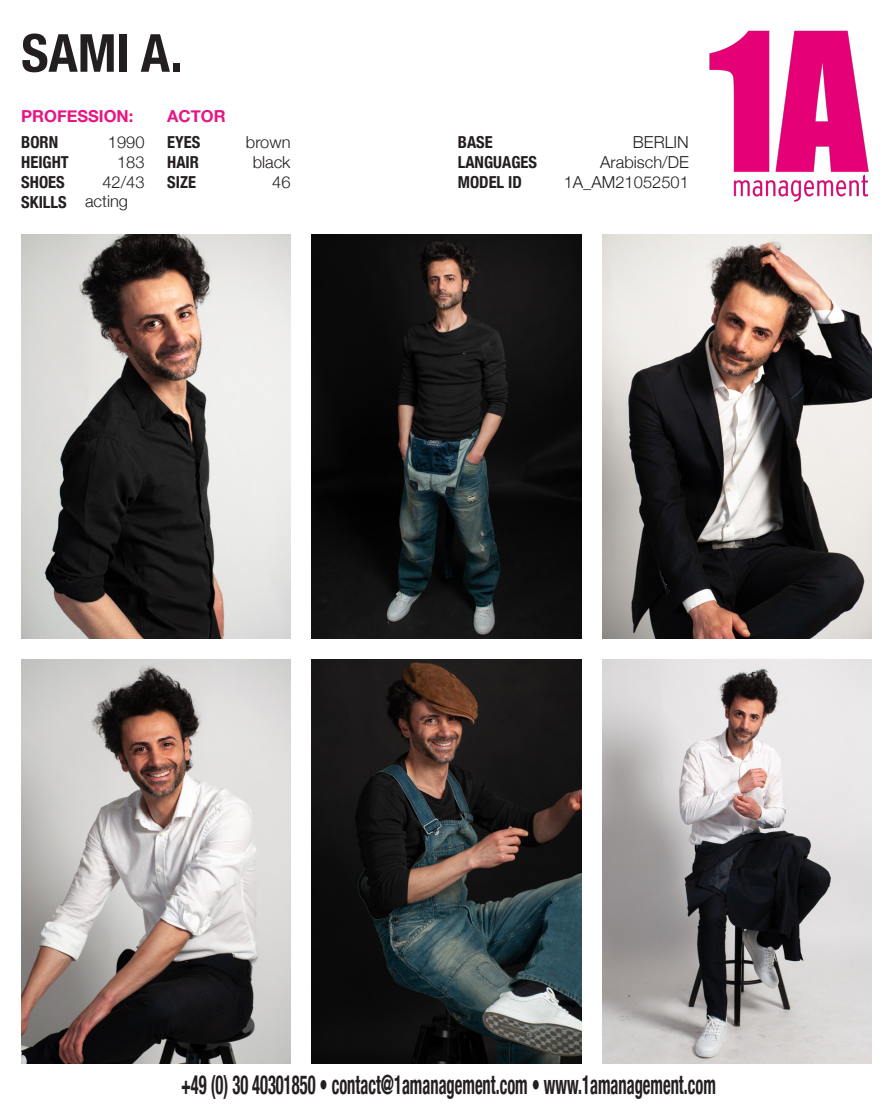
<style>
.page{position:relative;width:893px;height:1115px;background:#fff}
.page>*{position:absolute;margin:0;border:0;box-sizing:border-box;transform-origin:0 0}
.t1{font:700 condensed 52.5px "Helvetica Neue";color:#231f20}
.t2{font:700 condensed 26.4px "Helvetica Neue";color:#231f20;scale:.62 1}
.t3{font:300 16.5px "Helvetica Neue";color:#231f20}
.t4{font:700 condensed 16.5px "Helvetica Neue";color:#231f20}
.t5{font:700 16.5px "Helvetica Neue";color:#e81482}
</style>
<div class="page">
<img style="left:21px;top:234px;width:270px;height:404px">
<img style="left:21px;top:659px;width:270px;height:404px">
<img style="left:312px;top:234px;width:269px;height:404px">
<img style="left:312px;top:659px;width:269px;height:404px">
<img style="left:602px;top:234px;width:270px;height:404px">
<img style="left:602px;top:659px;width:270px;height:404px">
<img style="left:709px;top:30px;width:160px;height:172px">
<p class="t1" style="left:21px;top:9px;width:163px">SAMI A.</p>
<p class="t5" style="left:21px;top:103px;width:114px">PROFESSION:</p>
<p class="t5" style="left:167px;top:103px;width:60px">ACTOR</p>
<p class="t4" style="left:21px;top:129px;width:38px">BORN</p>
<p class="t4" style="left:21px;top:148px;width:49px">HEIGHT</p>
<p class="t4" style="left:21px;top:168px;width:45px">SHOES</p>
<p class="t4" style="left:21px;top:188px;width:47px">SKILLS</p>
<p class="t3" style="left:85px;top:188px;width:45px">acting</p>
<p class="t3" style="left:108px;top:129px;width:38px">1990</p>
<p class="t3" style="left:117px;top:149px;width:29px">183</p>
<p class="t3" style="left:102px;top:169px;width:44px">42/43</p>
<p class="t4" style="left:167px;top:129px;width:35px">EYES</p>
<p class="t4" style="left:167px;top:148px;width:33px">HAIR</p>
<p class="t4" style="left:167px;top:168px;width:30px">SIZE</p>
<p class="t3" style="left:246px;top:129px;width:46px">brown</p>
<p class="t3" style="left:253px;top:149px;width:39px">black</p>
<p class="t3" style="left:272px;top:169px;width:20px">46</p>
<p class="t4" style="left:458px;top:129px;width:36px">BASE</p>
<p class="t4" style="left:458px;top:148px;width:81px">LANGUAGES</p>
<p class="t4" style="left:458px;top:168px;width:66px">MODEL ID</p>
<p class="t3" style="left:633px;top:129px;width:57px">BERLIN</p>
<p class="t3" style="left:600px;top:149px;width:90px">Arabisch/DE</p>
<p class="t3" style="left:564px;top:169px;width:127px">1A_AM21052501</p>
<p class="t2" style="left:181px;top:1061px;width:864px">+49 (0) 30 40301850 • contact@1amanagement.com • www.1amanagement.com</p>
</div>
